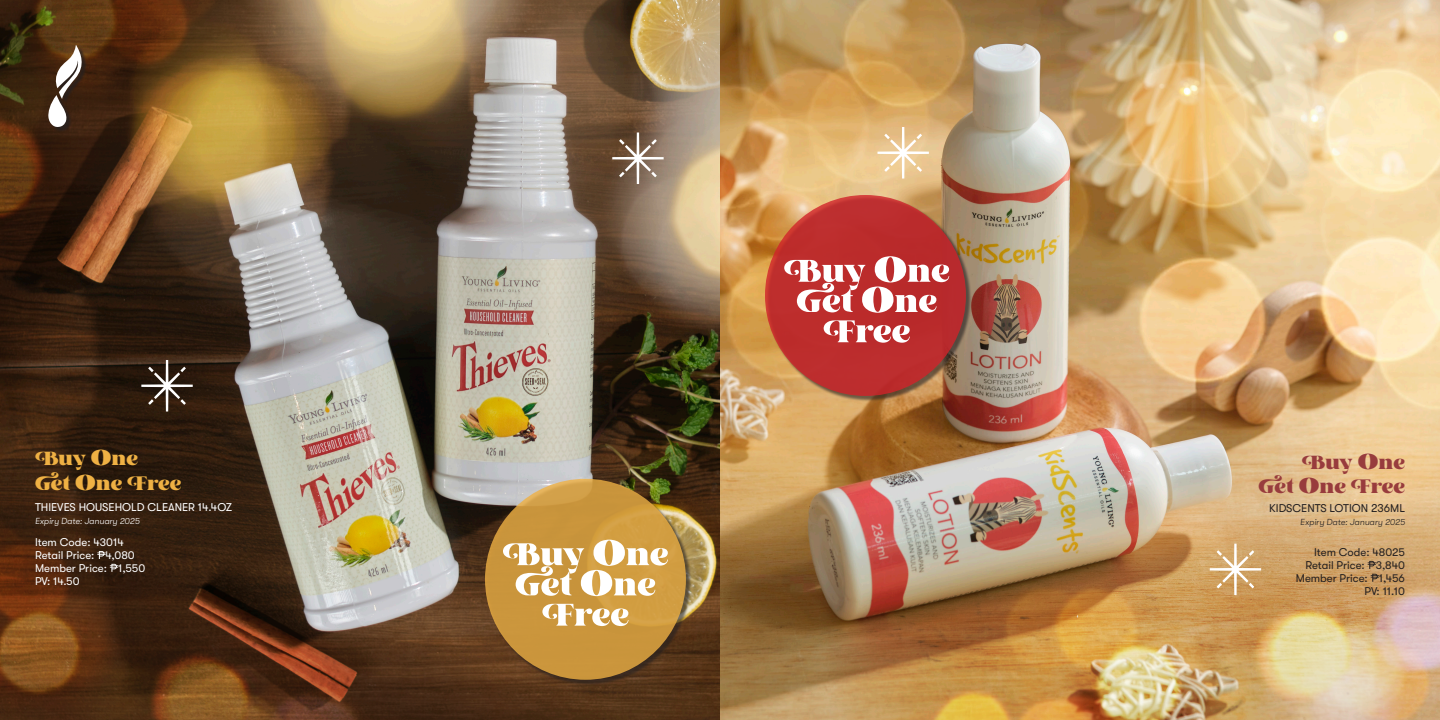
<style>
.page{position:relative;width:1440px;height:720px;background:#fff}
.page>*{position:absolute;margin:0;border:0;box-sizing:border-box;transform-origin:0 0}
.t1{font:19.25px/24.4px "Kaoly Demo";color:#983c3d;text-align:right}
.t2{font:19.25px/24.4px "Kaoly Demo";color:#efb144}
.t3{font:11.25px/12.9px "GT Walsheim";color:#fff}
.t4{font:11.25px/12.9px "GT Walsheim";color:#231f20;text-align:right}
.t5{font:italic 300 8.75px "GT Walsheim";color:#231f20}
.t6{font:italic 300 8.75px "GT Walsheim";color:#fff}
.s1{font-size:28.75px}
</style>
<div class="page">
<img style="left:720px;top:0;width:720px;height:496px">
<img style="left:306px;top:0;width:414px;height:455px">
<img style="left:0;top:455px;width:858px;height:265px">
<img style="left:812px;top:496px;width:628px;height:224px">
<img style="left:0;top:0;width:306px;height:636px">
<svg style="left:1368px;top:561px;width:11px;height:21px"></svg>
<div style="left:486px;top:480px;width:206px;height:206px;background:#231f20;opacity:.75"></div>
<svg style="left:485px;top:479px;width:201px;height:201px;background:#cb973e"></svg>
<div style="left:766px;top:196px;width:206px;height:206px;background:#231f20;opacity:.75"></div>
<div style="left:765px;top:195px;width:201px;height:201px;background:#bc2d2d;border-radius:50%"></div>
<svg style="left:97px;top:551px;width:21px;height:21px"></svg>
<svg style="left:542px;top:604px;width:87px;height:22px"></svg>
<svg style="left:503px;top:540px;width:165px;height:56px"></svg>
<div style="left:49px;top:46px;width:39px;height:87px;background:#231f20;opacity:.75"></div>
<svg style="left:48px;top:45px;width:39px;height:82px"></svg>
<svg style="left:824px;top:320px;width:86px;height:23px"></svg>
<svg style="left:784px;top:256px;width:165px;height:57px"></svg>
<svg style="left:612px;top:133px;width:52px;height:51px;background:#8e7968"></svg>
<svg style="left:141px;top:360px;width:52px;height:52px;background:#4f4136"></svg>
<svg style="left:878px;top:127px;width:51px;height:52px;background:#edcfa2"></svg>
<svg style="left:1210px;top:544px;width:51px;height:51px;background:#d7b17e"></svg>
<p class="t2" style="left:35px;top:447px;width:148px">Buy <span class="s1">o</span>ne<br>Get <span class="s1">o</span>ne Free</p>
<p class="t3" style="left:35px;top:501px;width:199px">THIEVES HOUSEHOLD CLEANER 14.4OZ</p>
<p class="t6" style="left:35px;top:516px;width:106px">Expiry Date: January 2025</p>
<p class="t3" style="left:35px;top:536px;width:112px">Item Code: 43014<br>Retail Price: 4,080<br>Member Price: 1,550<br>PV: 14.50</p>
<p class="t1" style="left:1259px;top:450px;width:148px">Buy <span class="s1">o</span>ne<br>Get <span class="s1">o</span>ne Free</p>
<p class="t4" style="left:1269px;top:502px;width:137px">KIDSCENTS LOTION 236ML</p>
<p class="t5" style="left:1300px;top:517px;width:106px">Expiry Date: January 2025</p>
<p class="t4" style="left:1296px;top:546px;width:111px">Item Code: 48025<br>Retail Price: 3,840<br>Member Price: 1,456<br>PV: 11.10</p>
</div>
